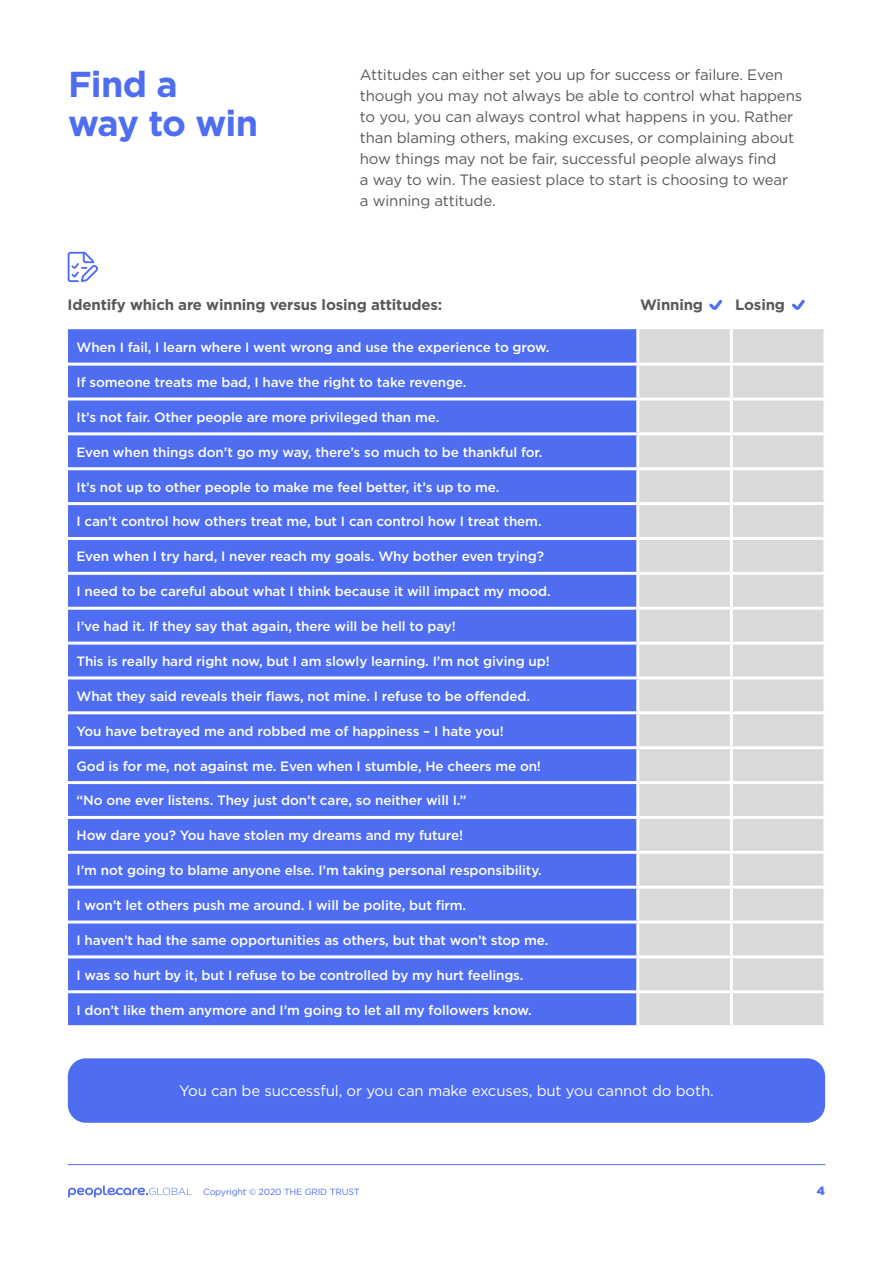
<style>
.page{position:relative;width:893px;height:1263px;background:#fff}
.page>*{position:absolute;margin:0;border:0;box-sizing:border-box;transform-origin:0 0}
.t1{font:700 36px/39px "Gotham";letter-spacing:-.02em;color:#4e6df1}
.t2{font:15px/21px "Gotham";letter-spacing:-.01em;color:#58595b}
.t3{font:700 15px "Gotham";letter-spacing:-.01em;color:#58595b}
.t4{font:15px "Gotham";letter-spacing:-.01em;color:#fff}
.t5{font:500 13.5px "Gotham";letter-spacing:-.01em;color:#fff}
.t6{font:900 12px "Gotham";color:#4e6df1}
.t7{font:9px "Gotham";letter-spacing:-.02em;color:#4e6df1}
</style>
<div class="page">
<svg style="left:68px;top:252px;width:30px;height:30px"></svg>
<div style="left:68px;top:329px;width:568px;height:696px;background:#4e6df1"></div>
<div style="left:639px;top:329px;width:184px;height:696px;background:#d9d9d9"></div>
<hr style="left:730px;top:329px;width:3px;height:34px;background:#fff">
<hr style="left:68px;top:363px;width:570px;height:3px;background:#fff">
<hr style="left:638px;top:363px;width:93px;height:3px;background:#fff">
<hr style="left:731px;top:363px;width:95px;height:3px;background:#fff">
<hr style="left:730px;top:366px;width:3px;height:31px;background:#fff">
<hr style="left:68px;top:397px;width:570px;height:3px;background:#fff">
<hr style="left:638px;top:397px;width:93px;height:3px;background:#fff">
<hr style="left:731px;top:397px;width:95px;height:3px;background:#fff">
<hr style="left:730px;top:400px;width:3px;height:32px;background:#fff">
<hr style="left:68px;top:432px;width:570px;height:3px;background:#fff">
<hr style="left:638px;top:432px;width:93px;height:3px;background:#fff">
<hr style="left:731px;top:432px;width:95px;height:3px;background:#fff">
<hr style="left:730px;top:435px;width:3px;height:32px;background:#fff">
<hr style="left:68px;top:467px;width:570px;height:3px;background:#fff">
<hr style="left:638px;top:467px;width:93px;height:3px;background:#fff">
<hr style="left:731px;top:467px;width:95px;height:3px;background:#fff">
<hr style="left:730px;top:470px;width:3px;height:32px;background:#fff">
<hr style="left:68px;top:502px;width:570px;height:3px;background:#fff">
<hr style="left:638px;top:502px;width:93px;height:3px;background:#fff">
<hr style="left:731px;top:502px;width:95px;height:3px;background:#fff">
<hr style="left:730px;top:505px;width:3px;height:32px;background:#fff">
<hr style="left:68px;top:537px;width:570px;height:3px;background:#fff">
<hr style="left:638px;top:537px;width:93px;height:3px;background:#fff">
<hr style="left:731px;top:537px;width:95px;height:3px;background:#fff">
<hr style="left:730px;top:540px;width:3px;height:32px;background:#fff">
<hr style="left:68px;top:572px;width:570px;height:3px;background:#fff">
<hr style="left:638px;top:572px;width:93px;height:3px;background:#fff">
<hr style="left:731px;top:572px;width:95px;height:3px;background:#fff">
<hr style="left:730px;top:575px;width:3px;height:32px;background:#fff">
<hr style="left:68px;top:607px;width:570px;height:3px;background:#fff">
<hr style="left:638px;top:607px;width:93px;height:3px;background:#fff">
<hr style="left:731px;top:607px;width:95px;height:3px;background:#fff">
<hr style="left:730px;top:610px;width:3px;height:32px;background:#fff">
<hr style="left:68px;top:642px;width:570px;height:3px;background:#fff">
<hr style="left:638px;top:642px;width:93px;height:3px;background:#fff">
<hr style="left:731px;top:642px;width:95px;height:3px;background:#fff">
<hr style="left:730px;top:645px;width:3px;height:31px;background:#fff">
<hr style="left:68px;top:676px;width:570px;height:3px;background:#fff">
<hr style="left:638px;top:676px;width:93px;height:3px;background:#fff">
<hr style="left:731px;top:676px;width:95px;height:3px;background:#fff">
<hr style="left:730px;top:679px;width:3px;height:32px;background:#fff">
<hr style="left:68px;top:711px;width:570px;height:3px;background:#fff">
<hr style="left:638px;top:711px;width:93px;height:3px;background:#fff">
<hr style="left:731px;top:711px;width:95px;height:3px;background:#fff">
<hr style="left:730px;top:714px;width:3px;height:32px;background:#fff">
<hr style="left:68px;top:746px;width:570px;height:3px;background:#fff">
<hr style="left:638px;top:746px;width:93px;height:3px;background:#fff">
<hr style="left:731px;top:746px;width:95px;height:3px;background:#fff">
<hr style="left:730px;top:749px;width:3px;height:32px;background:#fff">
<hr style="left:68px;top:781px;width:570px;height:3px;background:#fff">
<hr style="left:638px;top:781px;width:93px;height:3px;background:#fff">
<hr style="left:731px;top:781px;width:95px;height:3px;background:#fff">
<hr style="left:730px;top:784px;width:3px;height:32px;background:#fff">
<hr style="left:68px;top:816px;width:570px;height:3px;background:#fff">
<hr style="left:638px;top:816px;width:93px;height:3px;background:#fff">
<hr style="left:731px;top:816px;width:95px;height:3px;background:#fff">
<hr style="left:730px;top:819px;width:3px;height:32px;background:#fff">
<hr style="left:68px;top:851px;width:570px;height:3px;background:#fff">
<hr style="left:638px;top:851px;width:93px;height:3px;background:#fff">
<hr style="left:731px;top:851px;width:95px;height:3px;background:#fff">
<hr style="left:730px;top:854px;width:3px;height:32px;background:#fff">
<hr style="left:68px;top:886px;width:570px;height:3px;background:#fff">
<hr style="left:638px;top:886px;width:93px;height:3px;background:#fff">
<hr style="left:731px;top:886px;width:95px;height:3px;background:#fff">
<hr style="left:730px;top:889px;width:3px;height:31px;background:#fff">
<hr style="left:68px;top:920px;width:570px;height:3px;background:#fff">
<hr style="left:638px;top:920px;width:93px;height:3px;background:#fff">
<hr style="left:731px;top:920px;width:95px;height:3px;background:#fff">
<hr style="left:730px;top:923px;width:3px;height:32px;background:#fff">
<hr style="left:68px;top:955px;width:570px;height:3px;background:#fff">
<hr style="left:638px;top:955px;width:93px;height:3px;background:#fff">
<hr style="left:731px;top:955px;width:95px;height:3px;background:#fff">
<hr style="left:730px;top:958px;width:3px;height:32px;background:#fff">
<hr style="left:68px;top:990px;width:570px;height:3px;background:#fff">
<hr style="left:638px;top:990px;width:93px;height:3px;background:#fff">
<hr style="left:731px;top:990px;width:95px;height:3px;background:#fff">
<hr style="left:730px;top:993px;width:3px;height:32px;background:#fff">
<svg style="left:709px;top:299px;width:13px;height:11px"></svg>
<svg style="left:792px;top:299px;width:13px;height:11px"></svg>
<div style="left:68px;top:1058px;width:757px;height:65px;background:#4e6df1;border-radius:18px"></div>
<hr style="left:68px;top:1164px;width:757px;height:1px;background:#4e6df1">
<svg style="left:68px;top:1185px;width:123px;height:12px"></svg>
<h1 class="t1" style="left:68px;top:64px;width:192px">Find a<br>way to win</h1>
<p class="t2" style="left:360px;top:64px;width:444px">Attitudes can either set you up for success or failure. Even though you may not always be able to control what happens to you, you can always control what happens in you. Rather than blaming others, making excuses, or complaining about how things may not be fair, successful people always find<br>a way to win. The easiest place to start is choosing to wear<br>a winning attitude.</p>
<p class="t3" style="left:68px;top:295px;width:376px">Identify which are winning versus losing attitudes:</p>
<p class="t3" style="left:640px;top:295px;width:64px">Winning</p>
<p class="t3" style="left:735px;top:295px;width:51px">Losing</p>
<p class="t5" style="left:77px;top:338px;width:474px">When I fail, I learn where I went wrong and use the experience to grow.</p>
<p class="t5" style="left:77px;top:373px;width:391px">If someone treats me bad, I have the right to take revenge.</p>
<p class="t5" style="left:77px;top:408px;width:364px">It’s not fair. Other people are more privileged than me.</p>
<p class="t5" style="left:77px;top:443px;width:467px">Even when things don’t go my way, there’s so much to be thankful for.</p>
<p class="t5" style="left:77px;top:478px;width:424px">It’s not up to other people to make me feel better, it’s up to me.</p>
<p class="t5" style="left:77px;top:513px;width:467px">I can’t control how others treat me, but I can control how I treat them.</p>
<p class="t5" style="left:77px;top:548px;width:469px">Even when I try hard, I never reach my goals. Why bother even trying?</p>
<p class="t5" style="left:77px;top:583px;width:476px">I need to be careful about what I think because it will impact my mood.</p>
<p class="t5" style="left:77px;top:617px;width:381px">I’ve had it. If they say that again, there will be hell to pay!</p>
<p class="t5" style="left:77px;top:652px;width:475px">This is really hard right now, but I am slowly learning. I’m not giving up!</p>
<p class="t5" style="left:77px;top:687px;width:455px">What they said reveals their flaws, not mine. I refuse to be offended.</p>
<p class="t5" style="left:77px;top:722px;width:429px">You have betrayed me and robbed me of happiness – I hate you!</p>
<p class="t5" style="left:77px;top:757px;width:466px">God is for me, not against me. Even when I stumble, He cheers me on!</p>
<p class="t5" style="left:77px;top:792px;width:392px">“No one ever listens. They just don’t care, so neither will I.”</p>
<p class="t5" style="left:77px;top:827px;width:388px">How dare you? You have stolen my dreams and my future!</p>
<p class="t5" style="left:77px;top:861px;width:467px">I’m not going to blame anyone else. I’m taking personal responsibility.</p>
<p class="t5" style="left:77px;top:896px;width:391px">I won’t let others push me around. I will be polite, but firm.</p>
<p class="t5" style="left:77px;top:931px;width:473px">I haven’t had the same opportunities as others, but that won’t stop me.</p>
<p class="t5" style="left:77px;top:966px;width:448px">I was so hurt by it, but I refuse to be controlled by my hurt feelings.</p>
<p class="t5" style="left:77px;top:1001px;width:457px">I don’t like them anymore and I’m going to let all my followers know.</p>
<p class="t4" style="left:179px;top:1081px;width:536px">You can be successful, or you can make excuses, but you cannot do both.</p>
<p class="t7" style="left:203px;top:1186px;width:158px">Copyright © 2020 THE GRID TRUST</p>
<p class="t6" style="left:817px;top:1182px;width:10px">4</p>
</div>
